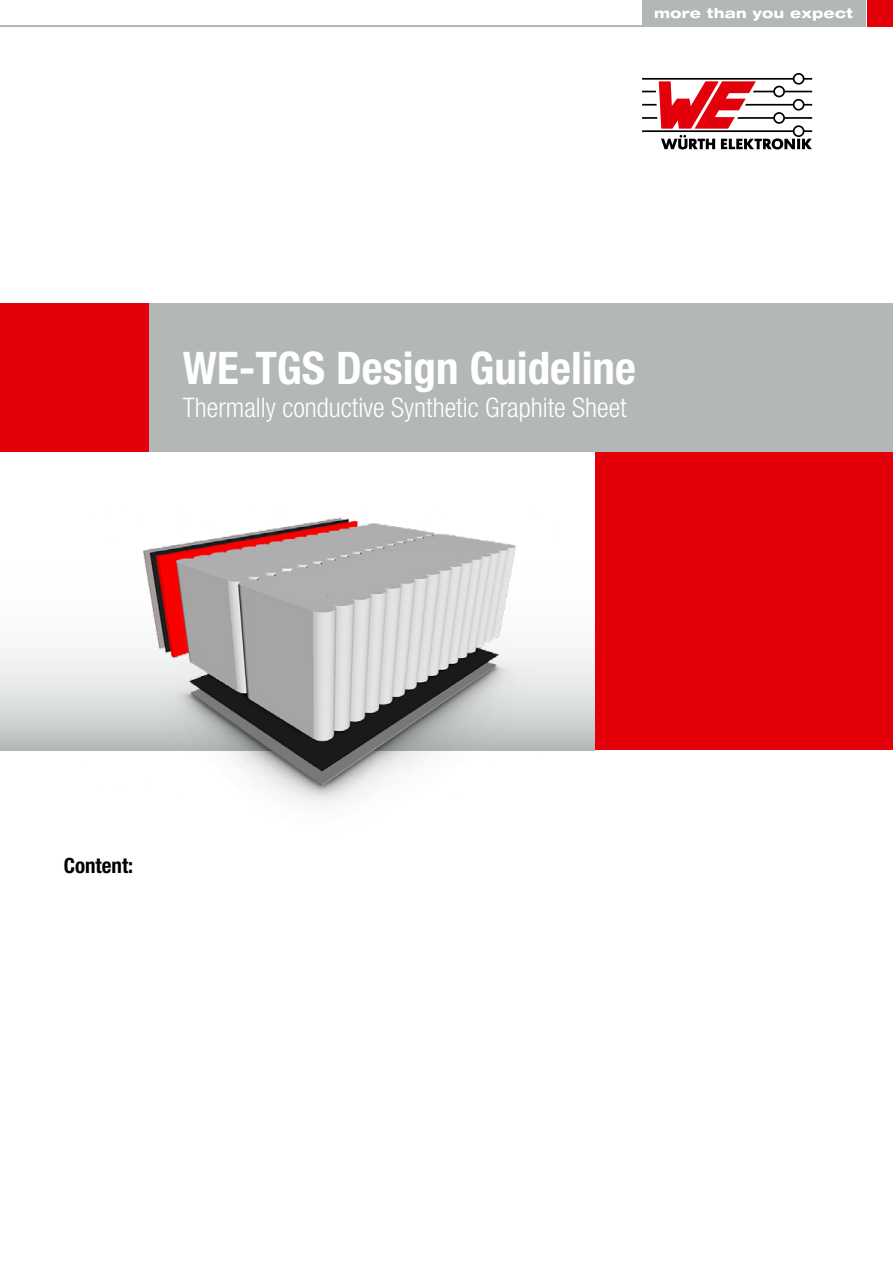
<style>
.page{position:relative;width:893px;height:1263px;background:#fff}
.page>*{position:absolute;margin:0;border:0;box-sizing:border-box;transform-origin:0 0}
.t1{font:700 condensed 45px "Helvetica Neue LT Pro";color:#fff}
.t2{font:300 condensed 27px "Helvetica Neue LT Pro";color:#fff}
.t3{font:700 condensed 21px "Helvetica Neue LT Pro";color:#000}
</style>
<div class="page">
<svg style="left:0;top:648px;width:594px;height:102px"></svg>
<div style="left:150px;top:303px;width:743px;height:148px;background:#b2b8b6"></div>
<div style="left:0;top:303px;width:149px;height:148px;background:#e3000b"></div>
<div style="left:595px;top:452px;width:298px;height:298px;background:#e3000b"></div>
<hr style="left:0;top:25px;width:865px;height:1px;background:#b2b8b6">
<div style="left:867px;top:0;width:26px;height:26px;background:#e3000b"></div>
<div style="left:642px;top:0;width:223px;height:26px;background:#b2b8b6"></div>
<svg style="left:655px;top:10px;width:45px;height:8px"></svg>
<svg style="left:707px;top:8px;width:39px;height:10px"></svg>
<svg style="left:752px;top:10px;width:31px;height:11px"></svg>
<svg style="left:790px;top:8px;width:63px;height:13px"></svg>
<svg style="left:642px;top:73px;width:170px;height:76px"></svg>
<img style="left:68px;top:512px;width:500px;height:293px">
<h1 class="t1" style="left:183px;top:341px;width:455px">WE-TGS Design Guideline</h1>
<p class="t2" style="left:183px;top:392px;width:445px">Thermally conductive Synthetic Graphite Sheet</p>
<p class="t3" style="left:64px;top:853px;width:71px">Content:</p>
</div>
